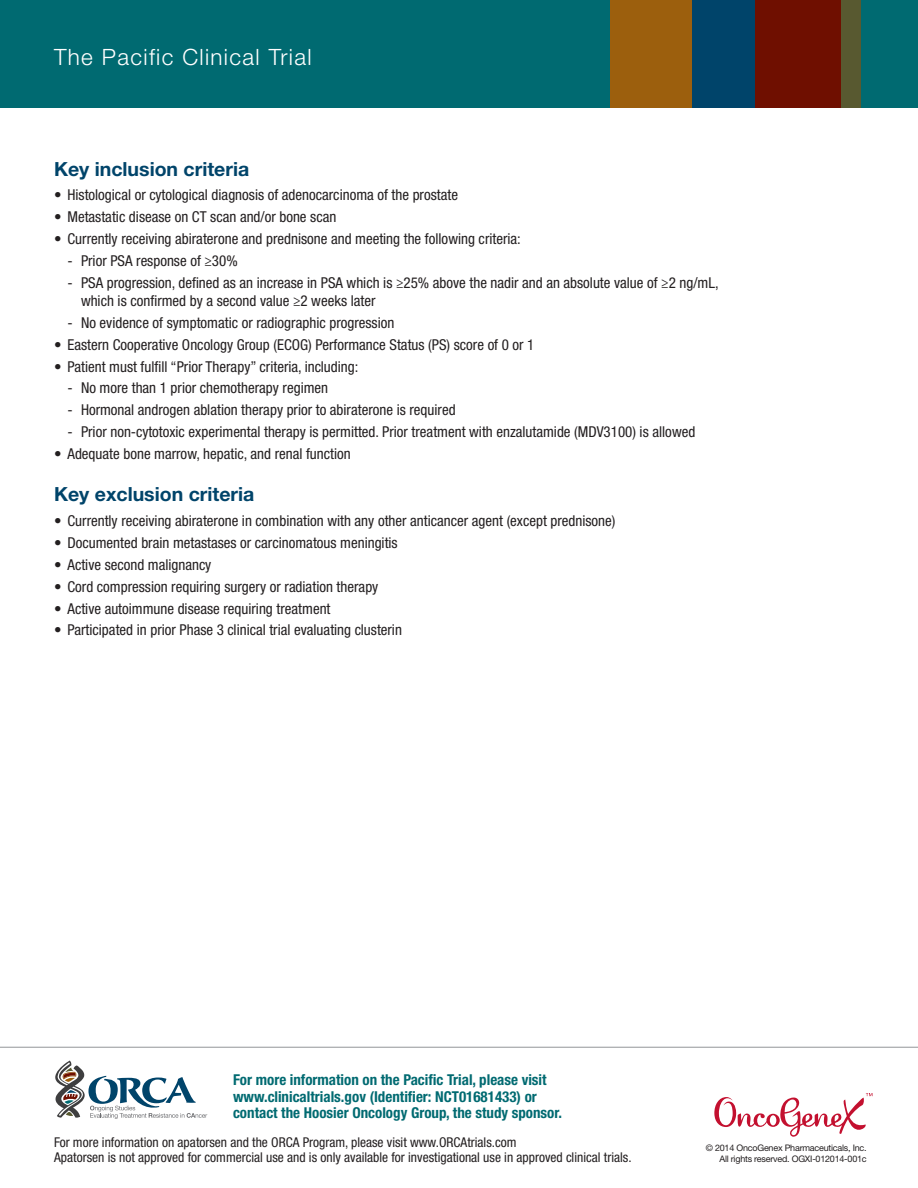
<style>
.page{position:relative;width:918px;height:1188px;background:#fff}
.page>*{position:absolute;margin:0;border:0;box-sizing:border-box;transform-origin:0 0}
.headline{font:300 22.5px "Helvetica Neue LT Std";letter-spacing:.06em;color:#fff}
.subhead1{font:700 19.5px "Helvetica Neue LT Std";color:#00446a}
.copy{font:condensed 15px/17.7px "Helvetica Neue LT Std";color:#231f20}
.callout{font:700 condensed 15px/16.5px "Helvetica Neue LT Std";color:#006a71}
.disclaimer{font:condensed 13.5px "Helvetica Neue LT Std";color:#231f20}
.t1{font:9px/10.5px "Helvetica Neue LT Std";letter-spacing:-.025em;color:#231f20;text-align:right}
</style>
<div class="page">
<div style="left:0;top:0;width:918px;height:108px;background:#006a71"></div>
<div style="left:610px;top:0;width:193px;height:108px;background:#9c5f0d"></div>
<div style="left:692px;top:0;width:151px;height:108px;background:#00446a"></div>
<div style="left:755px;top:0;width:90px;height:108px;background:#6f0f00"></div>
<div style="left:841px;top:0;width:20px;height:108px;background:#585930"></div>
<hr style="left:0;top:1047px;width:918px;height:1px;background:#939598">
<svg style="left:55px;top:1061px;width:152px;height:58px"></svg>
<svg style="left:714px;top:1093px;width:158px;height:44px"></svg>
<p class="headline" style="left:54px;top:43px;width:259px">The Pacific Clinical Trial</p>
<p class="subhead1" style="left:54px;top:157px;width:197px">Key inclusion criteria</p>
<p class="copy" style="left:54px;top:186px;width:406px">• Histological or cytological diagnosis of adenocarcinoma of the prostate</p>
<p class="copy" style="left:54px;top:208px;width:284px">• Metastatic disease on CT scan and/or bone scan</p>
<p class="copy" style="left:54px;top:230px;width:468px">• Currently receiving abiraterone and prednisone and meeting the following criteria:</p>
<p class="copy" style="left:68px;top:252px;width:172px">- Prior PSA response of ≥30%</p>
<p class="copy" style="left:81px;top:274px;width:639px;text-indent:-14px">- PSA progression, defined as an increase in PSA which is ≥25% above the nadir and an absolute value of ≥2 ng/mL, which is confirmed by a second value ≥2 weeks later</p>
<p class="copy" style="left:68px;top:313px;width:328px">- No evidence of symptomatic or radiographic progression</p>
<p class="copy" style="left:54px;top:335px;width:482px">• Eastern Cooperative Oncology Group (ECOG) Performance Status (PS) score of 0 or 1</p>
<p class="copy" style="left:54px;top:357px;width:306px">• Patient must fulfill “Prior Therapy” criteria, including:</p>
<p class="copy" style="left:68px;top:379px;width:262px">- No more than 1 prior chemotherapy regimen</p>
<p class="copy" style="left:68px;top:401px;width:390px">- Hormonal androgen ablation therapy prior to abiraterone is required</p>
<p class="copy" style="left:68px;top:423px;width:629px">- Prior non-cytotoxic experimental therapy is permitted. Prior treatment with enzalutamide (MDV3100) is allowed</p>
<p class="copy" style="left:54px;top:445px;width:298px">• Adequate bone marrow, hepatic, and renal function</p>
<p class="subhead1" style="left:54px;top:482px;width:202px">Key exclusion criteria</p>
<p class="copy" style="left:54px;top:512px;width:563px">• Currently receiving abiraterone in combination with any other anticancer agent (except prednisone)</p>
<p class="copy" style="left:54px;top:533px;width:345px">• Documented brain metastases or carcinomatous meningitis</p>
<p class="copy" style="left:54px;top:555px;width:159px">• Active second malignancy</p>
<p class="copy" style="left:54px;top:577px;width:326px">• Cord compression requiring surgery or radiation therapy</p>
<p class="copy" style="left:54px;top:599px;width:278px">• Active autoimmune disease requiring treatment</p>
<p class="copy" style="left:54px;top:621px;width:349px">• Participated in prior Phase 3 clinical trial evaluating clusterin</p>
<p class="callout" style="left:233px;top:1072px;width:330px">For more information on the Pacific Trial, please visit www.clinicaltrials.gov (Identifier: NCT01681433) or contact the Hoosier Oncology Group, the study sponsor.</p>
<p class="disclaimer" style="left:54px;top:1134px;width:464px">For more information on apatorsen and the ORCA Program, please visit www.ORCAtrials.com</p>
<p class="disclaimer" style="left:54px;top:1149px;width:579px">Apatorsen is not approved for commercial use and is only available for investigational use in approved clinical trials.</p>
<p class="t1" style="left:706px;top:1143px;width:162px">© 2014 OncoGenex Pharmaceuticals, Inc.<br>All rights reserved. OGXI-012014-001c</p>
</div>
